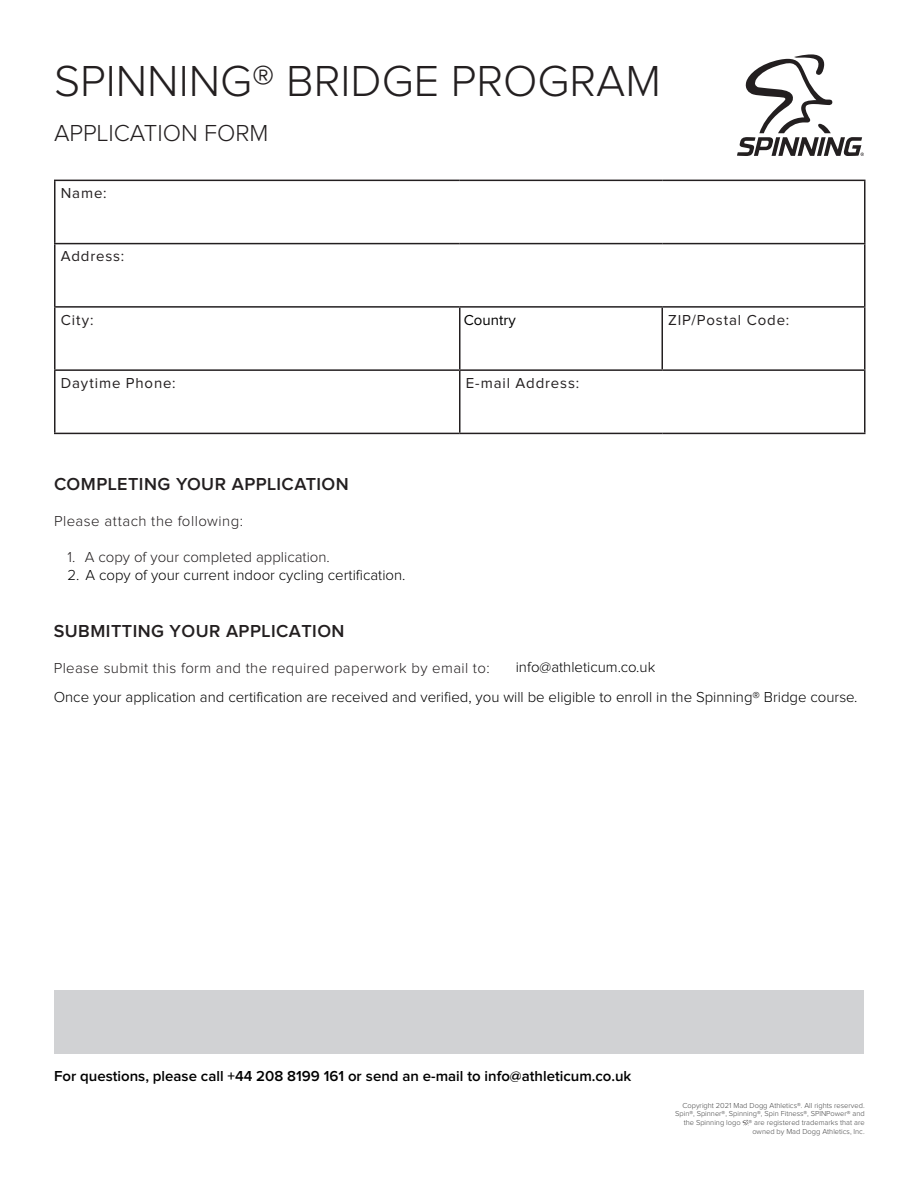
<style>
.page{position:relative;width:918px;height:1188px;background:#fff}
.page>*{position:absolute;margin:0;border:0;box-sizing:border-box;transform-origin:0 0}
.t1{font:300 45px "Proxima Nova";color:#231f20}
.t2{font:300 24px "Proxima Nova";color:#231f20}
.t3{font:600 18px "Proxima Nova";letter-spacing:.025em;color:#231f20}
.t4{font:300 15px "Proxima Nova";color:#000}
.t5{font:300 15px "Proxima Nova";letter-spacing:.025em;color:#231f20}
.t6{font:600 15px "Proxima Nova";color:#000}
.t7{font:15px "Proxima Nova";letter-spacing:.055em;color:#231f20}
.t8{font:300 15px "Proxima Nova";color:#231f20}
.t9{font:15px "Proxima Nova";color:#000}
.t10{font:300 7.5px/8.9px "Proxima Nova";color:#464646;text-align:right}
</style>
<div class="page">
<div style="left:54px;top:991px;width:810px;height:63px;background:#d1d2d4"></div>
<hr style="left:54px;top:180px;width:406px;height:1px;background:#231f20">
<hr style="left:54px;top:181px;width:2px;height:62px;background:#231f20">
<hr style="left:460px;top:180px;width:202px;height:1px;background:#231f20">
<hr style="left:662px;top:180px;width:204px;height:1px;background:#231f20">
<hr style="left:864px;top:181px;width:2px;height:62px;background:#231f20">
<hr style="left:54px;top:243px;width:406px;height:1px;background:#231f20">
<hr style="left:54px;top:244px;width:2px;height:62px;background:#231f20">
<hr style="left:460px;top:243px;width:202px;height:1px;background:#231f20">
<hr style="left:662px;top:243px;width:204px;height:1px;background:#231f20">
<hr style="left:864px;top:244px;width:2px;height:62px;background:#231f20">
<hr style="left:54px;top:306px;width:406px;height:2px;background:#231f20">
<hr style="left:54px;top:308px;width:2px;height:61px;background:#231f20">
<hr style="left:460px;top:306px;width:202px;height:2px;background:#231f20">
<hr style="left:459px;top:308px;width:1px;height:61px;background:#231f20">
<hr style="left:662px;top:306px;width:204px;height:2px;background:#231f20">
<hr style="left:662px;top:308px;width:1px;height:61px;background:#231f20">
<hr style="left:864px;top:308px;width:2px;height:61px;background:#231f20">
<hr style="left:54px;top:369px;width:406px;height:2px;background:#231f20">
<hr style="left:54px;top:371px;width:2px;height:62px;background:#231f20">
<hr style="left:460px;top:369px;width:202px;height:2px;background:#231f20">
<hr style="left:459px;top:371px;width:1px;height:62px;background:#231f20">
<hr style="left:662px;top:369px;width:204px;height:2px;background:#231f20">
<hr style="left:864px;top:371px;width:2px;height:62px;background:#231f20">
<hr style="left:54px;top:433px;width:406px;height:1px;background:#231f20">
<hr style="left:460px;top:433px;width:202px;height:1px;background:#231f20">
<hr style="left:662px;top:433px;width:204px;height:1px;background:#231f20">
<svg style="left:743px;top:1120px;width:6px;height:5px"></svg>
<svg style="left:737px;top:54px;width:127px;height:102px"></svg>
<p class="t1" style="left:54px;top:56px;width:608px">SPINNING® BRIDGE PROGRAM</p>
<p class="t2" style="left:54px;top:120px;width:216px">APPLICATION FORM</p>
<p class="t7" style="left:61px;top:185px;width:47px">Name:</p>
<p class="t7" style="left:61px;top:248px;width:65px">Address:</p>
<p class="t9" style="left:464px;top:311px;width:53px">Country</p>
<p class="t7" style="left:61px;top:311px;width:34px">City:</p>
<p class="t7" style="left:668px;top:311px;width:122px">ZIP/Postal Code:</p>
<p class="t7" style="left:61px;top:375px;width:116px">Daytime Phone:</p>
<p class="t7" style="left:466px;top:375px;width:115px">E-mail Address:</p>
<p class="t3" style="left:54px;top:474px;width:296px">COMPLETING YOUR APPLICATION</p>
<p class="t5" style="left:54px;top:513px;width:190px">Please attach the following:</p>
<p class="t8" style="left:68px;top:549px;width:264px">1. A copy of your completed application.</p>
<p class="t4" style="left:68px;top:566px;width:340px">2. A copy of your current indoor cycling certification.</p>
<p class="t3" style="left:54px;top:620px;width:292px">SUBMITTING YOUR APPLICATION</p>
<p class="t5" style="left:54px;top:659px;width:437px">Please submit this form and the required paperwork by email to:</p>
<p class="t4" style="left:516px;top:658px;width:141px">info@athleticum.co.uk</p>
<p class="t4" style="left:54px;top:688px;width:805px">Once your application and certification are received and verified, you will be eligible to enroll in the Spinning® Bridge course.</p>
<p class="t6" style="left:54px;top:1067px;width:579px">For questions, please call +44 208 8199 161 or send an e-mail to info@athleticum.co.uk</p>
<p class="t10" style="left:675px;top:1101px;width:191px">Copyright 2021 Mad Dogg Athletics®. All rights reserved.<br>Spin®, Spinner®, Spinning®, Spin Fitness®, SPINPower® and the Spinning logo ® are registered trademarks that are owned by Mad Dogg Athletics, Inc.</p>
</div>
